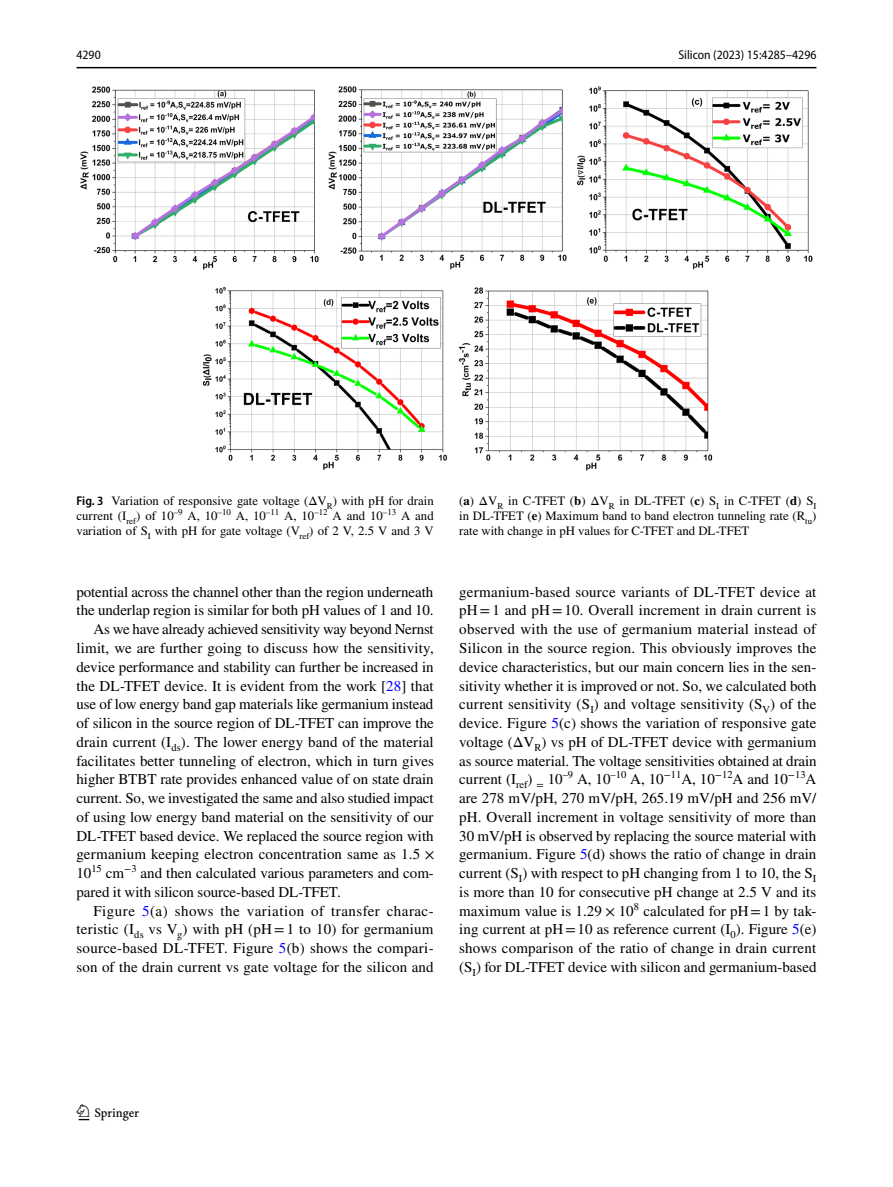
<style>
.page{position:relative;width:893px;height:1187px;background:#fff}
.page>*{position:absolute;margin:0;border:0;box-sizing:border-box;transform-origin:0 0}
.t1{font:22.5px "Springnew Regular 2";color:#000}
.t2{font:15px/18.8px "STIX";letter-spacing:-.005em;color:#000;text-align:justify}
.t3{font:15px "STIX";letter-spacing:.015em;color:#000}
.t4{font:15px "STIX";letter-spacing:.035em;color:#000}
.t5{font:12.75px/15px "STIX";color:#000;text-align:justify}
.t6{font:semi-condensed 12.75px "Myriad Pro";color:#000}
.s1{font-family:"Myriad Pro";font-weight:600;font-stretch:semi-condensed}
.s2{font-weight:700}
.s3{color:#00f}
.s4{font-family:"STIX Math Regular 16"}
.s5{font-family:"STIX Math Regular 17"}
</style>
<div class="page">
<hr style="left:77px;top:67px;width:739px;height:1px;background:#000">
<img style="left:81px;top:87px;width:731px;height:383px">
<p class="t6" style="left:77px;top:48px;width:26px">4290</p>
<p class="t6" style="left:678px;top:48px;width:139px">Silicon (2023) 15:4285–4296</p>
<p class="t5" style="left:77px;top:494px;width:359px"><span class="s1">Fig. 3</span> Variation of responsive gate voltage (ΔV<sub>R</sub>) with pH for drain current (I<sub>ref</sub>) of 10<sup>–9</sup> A, 10<sup>–10</sup> A, 10<sup>–11</sup> A, 10<sup>–12</sup> A and 10<sup>–13</sup> A and variation of S<sub>I</sub> with pH for gate voltage (V<sub>ref</sub>) of 2 V, 2.5 V and 3 V</p>
<p class="t5" style="left:459px;top:494px;width:359px">(<span class="s2">a</span>) ΔV<sub>R</sub> in C-TFET (<span class="s2">b</span>) ΔV<sub>R</sub> in DL-TFET (<span class="s2">c</span>) S<sub>I</sub> in C-TFET (<span class="s2">d</span>) S<sub>I </sub>in DL-TFET (<span class="s2">e</span>) Maximum band to band electron tunneling rate (R<sub>tu</sub>) rate with change in pH values for C-TFET and DL-TFET</p>
<p class="t2" style="left:77px;top:583px;width:358px">potential across the channel other than the region underneath</p>
<p class="t2" style="left:77px;top:602px;width:359px">the underlap region is similar for both pH values of 1 and 10.</p>
<p class="t2" style="left:94px;top:620px;width:342px">As we have already achieved sensitivity way beyond Nernst</p>
<p class="t2" style="left:77px;top:639px;width:359px">limit, we are further going to discuss how the sensitivity,</p>
<p class="t2" style="left:77px;top:658px;width:359px">device performance and stability can further be increased in</p>
<p class="t2" style="left:77px;top:677px;width:359px">the DL-TFET device. It is evident from the work [<span class="s3">28</span>] that</p>
<p class="t2" style="left:77px;top:695px;width:358px">use of low energy band gap materials like germanium instead</p>
<p class="t2" style="left:77px;top:714px;width:359px">of silicon in the source region of DL-TFET can improve the</p>
<p class="t2" style="left:77px;top:733px;width:359px">drain current (I<sub>ds</sub>). The lower energy band of the material</p>
<p class="t2" style="left:77px;top:752px;width:359px">facilitates better tunneling of electron, which in turn gives</p>
<p class="t2" style="left:77px;top:770px;width:359px">higher BTBT rate provides enhanced value of on state drain</p>
<p class="t2" style="left:77px;top:789px;width:359px">current. So, we investigated the same and also studied impact</p>
<p class="t2" style="left:77px;top:808px;width:358px">of using low energy band material on the sensitivity of our</p>
<p class="t2" style="left:77px;top:827px;width:359px">DL-TFET based device. We replaced the source region with</p>
<p class="t2" style="left:77px;top:845px;width:359px">germanium keeping electron concentration same as 1.5 <span class="s4">×</span></p>
<p class="t2" style="left:77px;top:864px;width:359px">10<sup>15</sup> cm<sup>−3</sup> and then calculated various parameters and com-</p>
<p class="t2" style="left:77px;top:883px;width:266px">pared it with silicon source-based DL-TFET.</p>
<p class="t4" style="left:94px;top:900px;width:342px">Figure <span class="s3">5</span>(a) shows the variation of transfer charac-</p>
<p class="t3" style="left:77px;top:919px;width:359px">teristic (I<sub>ds</sub> vs V<sub>g</sub>) with pH (pH =1 to 10) for germanium</p>
<p class="t3" style="left:77px;top:937px;width:359px">source-based DL-TFET. Figure <span class="s3">5</span>(b) shows the compari-</p>
<p class="t2" style="left:77px;top:958px;width:359px">son of the drain current vs gate voltage for the silicon and</p>
<p class="t2" style="left:459px;top:583px;width:359px">germanium-based source variants of DL-TFET device at pH =1 and pH =10. Overall increment in drain current is observed with the use of germanium material instead of Silicon in the source region. This obviously improves the device characteristics, but our main concern lies in the sen&shy;sitivity whether it is improved or not. So, we calculated both current sensitivity (S<sub>I</sub>) and voltage sensitivity (S<sub>V</sub>) of the device. Figure <span class="s3">5</span>(c) shows the variation of responsive gate voltage (ΔV<sub>R</sub>) vs pH of DL-TFET device with germanium as source material. The voltage sensitivities obtained at drain current (I<sub>ref</sub>) <sub>=</sub> 10<sup>–9</sup> A, 10<sup>–10</sup> A, 10<sup>−11</sup>A, 10<sup>−12</sup>A and 10<sup>−13</sup>A are 278 mV/pH, 270 mV/pH, 265.19 mV/pH and 256 mV/ pH. Overall increment in voltage sensitivity of more than 30 mV/pH is observed by replacing the source material with germanium. Figure <span class="s3">5</span>(d) shows the ratio of change in drain current (S<sub>I</sub>) with respect to pH changing from 1 to 10, the S<sub>I </sub>is more than 10 for consecutive pH change at 2.5 V and its maximum value is 1.29 <span class="s5">×</span> 10<sup>8</sup> calculated for pH=1 by tak&shy;ing current at pH=10 as reference current (I<sub>0</sub>). Figure <span class="s3">5</span>(e) shows comparison of the ratio of change in drain current (S<sub>I</sub>) for DL-TFET device with silicon and germanium-based</p>
<h1 class="t1" style="left:79px;top:1104px;width:62px">1 3</h1>
</div>
